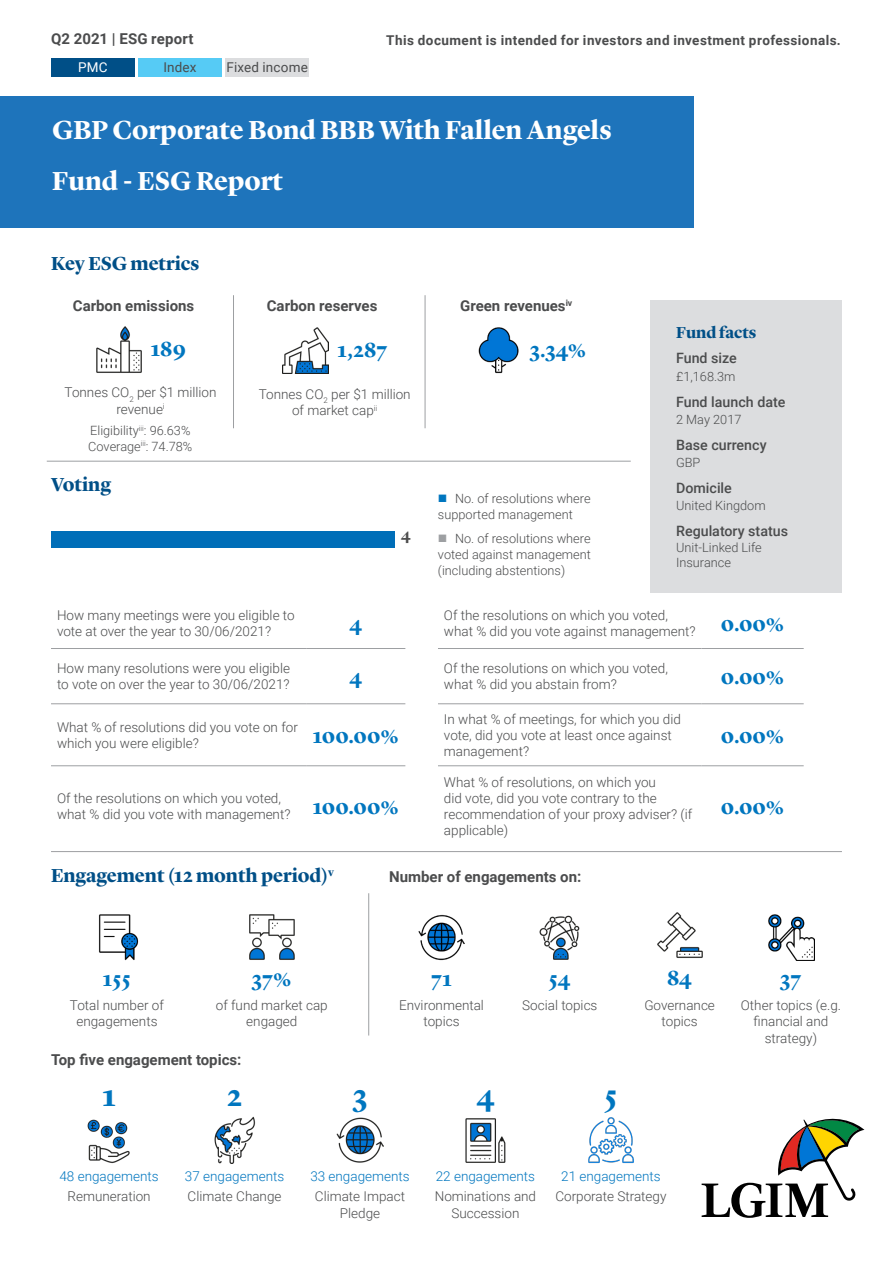
<style>
.page{position:relative;width:893px;height:1263px;background:#fff}
.page>*{position:absolute;margin:0;border:0;box-sizing:border-box;transform-origin:0 0}
.t1{font:700 30px "Lyon Display";color:#0076bf}
.t2{font:700 27px/51px "Lyon Display";color:#fff}
.t3{font:700 21px "Lyon Display";letter-spacing:.005em;color:#0076bf}
.t4{font:700 19.5px "Lyon Display";color:#004f87}
.t5{font:700 16.5px "Lyon Display";color:#004f87}
.t6{font:700 16.05px "Lyon Display";color:#4d4d4d}
.t7{font:700 15px "Roboto";color:#4b4c4d}
.t8{font:500 14.25px "Roboto";color:#4b4c4d}
.t9{font:300 13.5px/15.8px "Roboto";color:#4b4c4d;text-align:center}
.t10{font:300 13.5px "Roboto";color:#0076bf}
.t11{font:700 13.5px "Roboto";letter-spacing:.035em;color:#4b4c4d}
.t12{font:13.5px "Roboto";letter-spacing:.01em;color:#4b4c4d}
.t13{font:13.5px "Roboto";color:#fff}
.t14{font:300 12.75px/15.8px "Roboto";color:#4b4c4d}
.s1{color:#0076bf}
.s2{color:#9d9fa2}
</style>
<div class="page">
<div style="left:51px;top:58px;width:84px;height:19px;background:#004f87"></div>
<div style="left:138px;top:58px;width:84px;height:19px;background:#56cbf5"></div>
<div style="left:225px;top:58px;width:84px;height:19px;background:#dcdddf"></div>
<svg style="left:702px;top:1118px;width:162px;height:100px"></svg>
<div style="left:651px;top:300px;width:191px;height:292px;background:#dcdddf"></div>
<hr style="left:233px;top:295px;width:1px;height:133px;background:#9d9fa2">
<hr style="left:425px;top:295px;width:1px;height:133px;background:#9d9fa2">
<div style="left:0;top:96px;width:693px;height:132px;background:#1e74bb"></div>
<hr style="left:47px;top:461px;width:584px;height:1px;background:#9d9fa2">
<hr style="left:368px;top:893px;width:1px;height:142px;background:#9d9fa2">
<hr style="left:51px;top:851px;width:791px;height:1px;background:#9d9fa2">
<img style="left:282px;top:327px;width:47px;height:46px">
<img style="left:478px;top:327px;width:41px;height:46px">
<img style="left:98px;top:914px;width:41px;height:46px">
<img style="left:249px;top:914px;width:46px;height:46px">
<img style="left:418px;top:914px;width:47px;height:46px">
<img style="left:539px;top:915px;width:41px;height:45px">
<img style="left:657px;top:912px;width:46px;height:46px">
<img style="left:768px;top:914px;width:46px;height:46px">
<img style="left:87px;top:1119px;width:43px;height:45px">
<img style="left:214px;top:1117px;width:42px;height:47px">
<img style="left:337px;top:1117px;width:46px;height:46px">
<img style="left:465px;top:1118px;width:41px;height:45px">
<img style="left:588px;top:1117px;width:46px;height:47px">
<hr style="left:51px;top:648px;width:255px;height:1px;background:#9d9fa2">
<hr style="left:306px;top:648px;width:99px;height:1px;background:#9d9fa2">
<hr style="left:438px;top:648px;width:264px;height:1px;background:#9d9fa2">
<hr style="left:702px;top:648px;width:102px;height:1px;background:#9d9fa2">
<hr style="left:51px;top:703px;width:255px;height:1px;background:#9d9fa2">
<hr style="left:306px;top:703px;width:99px;height:1px;background:#9d9fa2">
<hr style="left:438px;top:703px;width:264px;height:1px;background:#9d9fa2">
<hr style="left:702px;top:703px;width:102px;height:1px;background:#9d9fa2">
<hr style="left:51px;top:765px;width:255px;height:1px;background:#9d9fa2">
<hr style="left:306px;top:765px;width:99px;height:1px;background:#9d9fa2">
<hr style="left:438px;top:765px;width:264px;height:1px;background:#9d9fa2">
<hr style="left:702px;top:765px;width:102px;height:1px;background:#9d9fa2">
<div style="left:51px;top:531px;width:344px;height:17px;background:#006eb8"></div>
<img style="left:96px;top:326px;width:46px;height:47px">
<p class="t7" style="left:51px;top:29px;width:144px">Q2 2021 | ESG report</p>
<p class="t11" style="left:386px;top:31px;width:456px">This document is intended for investors and investment professionals.</p>
<p class="t13" style="left:78px;top:58px;width:31px">PMC</p>
<p class="t12" style="left:163px;top:58px;width:35px">Index</p>
<p class="t12" style="left:226px;top:58px;width:83px">Fixed income</p>
<h2 class="t2" style="left:52px;top:102px;width:561px">GBP Corporate Bond BBB With Fallen Angels<br>Fund - ESG Report</h2>
<h3 class="t4" style="left:51px;top:249px;width:150px">Key ESG metrics</h3>
<p class="t7" style="left:73px;top:295px;width:123px">Carbon emissions</p>
<h3 class="t3" style="left:151px;top:333px;width:37px">189</h3>
<p class="t9" style="left:65px;top:384px;width:153px;line-height:16.2px">Tonnes CO<sub>2</sub> per $1 million revenue<sup>i</sup></p>
<p class="t14" style="left:88px;top:422px;width:105px">Eligibility<sup>iii</sup>: 96.63%<br>Coverage<sup>iii</sup>: 74.78%</p>
<h3 class="t4" style="left:51px;top:470px;width:62px">Voting</h3>
<p class="t7" style="left:267px;top:295px;width:112px">Carbon reserves</p>
<h3 class="t3" style="left:337px;top:334px;width:52px">1,287</h3>
<p class="t9" style="left:259px;top:385px;width:153px;line-height:16.2px">Tonnes CO<sub>2</sub> per $1 million of market cap<sup>ii</sup></p>
<p class="t7" style="left:460px;top:295px;width:114px">Green revenues<sup>iv</sup></p>
<h3 class="t3" style="left:530px;top:334px;width:58px">3.34%</h3>
<p class="t6" style="left:401px;top:523px;width:12px">4</p>
<p class="t14" style="left:438px;top:490px;width:154px"><span class="s1">■</span> No. of resolutions where supported management</p>
<p class="t14" style="left:438px;top:530px;width:154px;text-align:justify"><span class="s2">■</span> No. of resolutions where voted against management (including abstentions)</p>
<p class="t5" style="left:676px;top:320px;width:82px">Fund facts</p>
<p class="t8" style="left:676px;top:348px;width:62px">Fund size</p>
<p class="t14" style="left:676px;top:368px;width:61px">£1,168.3m</p>
<p class="t8" style="left:676px;top:392px;width:111px">Fund launch date</p>
<p class="t14" style="left:676px;top:411px;width:67px">2 May 2017</p>
<p class="t8" style="left:676px;top:435px;width:92px">Base currency</p>
<p class="t14" style="left:676px;top:454px;width:26px">GBP</p>
<p class="t8" style="left:676px;top:478px;width:57px">Domicile</p>
<p class="t14" style="left:676px;top:497px;width:91px">United Kingdom</p>
<p class="t8" style="left:676px;top:521px;width:113px">Regulatory status</p>
<p class="t14" style="left:676px;top:539px;width:87px;line-height:15.3px">Unit-Linked Life<br>Insurance</p>
<p class="t9" style="left:57px;top:607px;width:239px;text-align:left">How many meetings were you eligible to vote at over the year to 30/06/2021?</p>
<h3 class="t3" style="left:349px;top:608px;width:15px">4</h3>
<p class="t9" style="left:444px;top:607px;width:342px;text-align:left">Of the resolutions on which you voted,<br>what % did you vote against management? <sup>0.00%</sup></p>
<p class="t9" style="left:57px;top:660px;width:234px;text-align:left">How many resolutions were you eligible to vote on over the year to 30/06/2021?</p>
<h3 class="t3" style="left:349px;top:661px;width:15px">4</h3>
<p class="t9" style="left:444px;top:660px;width:226px;text-align:left">Of the resolutions on which you voted, what % did you abstain from?</p>
<h3 class="t3" style="left:721px;top:661px;width:65px">0.00%</h3>
<p class="t9" style="left:57px;top:719px;width:242px;text-align:left">What % of resolutions did you vote on for which you were eligible?</p>
<h3 class="t3" style="left:313px;top:720px;width:88px">100.00%</h3>
<p class="t9" style="left:444px;top:711px;width:238px;text-align:left">In what % of meetings, for which you did vote, did you vote at least once against management?</p>
<h3 class="t3" style="left:721px;top:720px;width:65px">0.00%</h3>
<p class="t9" style="left:57px;top:790px;width:343px;text-align:left">Of the resolutions on which you voted,<br>what % did you vote with management? <sup>100.00%</sup></p>
<p class="t9" style="left:444px;top:774px;width:250px;text-align:left">What % of resolutions, on which you<br>did vote, did you vote contrary to the recommendation of your proxy adviser? (if applicable)</p>
<h3 class="t4" style="left:51px;top:861px;width:284px">Engagement (12 month period)<sup>v</sup></h3>
<p class="t7" style="left:389px;top:866px;width:194px">Number of engagements on:</p>
<h3 class="t3" style="left:721px;top:791px;width:65px">0.00%</h3>
<h3 class="t3" style="left:103px;top:963px;width:29px">155</h3>
<p class="t9" style="left:70px;top:997px;width:95px;line-height:16.2px">Total number of engagements</p>
<h3 class="t3" style="left:252px;top:963px;width:41px">37%</h3>
<p class="t9" style="left:216px;top:997px;width:113px;line-height:16.2px">of fund market cap engaged</p>
<h3 class="t3" style="left:431px;top:963px;width:22px">71</h3>
<p class="t9" style="left:399px;top:997px;width:86px;line-height:16.2px">Environmental topics</p>
<h3 class="t3" style="left:549px;top:963px;width:23px">54</h3>
<p class="t9" style="left:522px;top:997px;width:77px">Social topics</p>
<h3 class="t3" style="left:667px;top:962px;width:27px">84</h3>
<p class="t9" style="left:644px;top:996px;width:72px;line-height:16.2px">Governance topics</p>
<p class="t7" style="left:51px;top:1049px;width:192px">Top five engagement topics:</p>
<h1 class="t1" style="left:103px;top:1073px;width:15px">1</h1>
<h1 class="t1" style="left:227px;top:1073px;width:16px">2</h1>
<h1 class="t1" style="left:353px;top:1073px;width:16px">3</h1>
<h1 class="t1" style="left:476px;top:1073px;width:20px">4</h1>
<h1 class="t1" style="left:604px;top:1073px;width:14px">5</h1>
<p class="t10" style="left:59px;top:1167px;width:101px">48 engagements</p>
<p class="t9" style="left:68px;top:1188px;width:85px">Remuneration</p>
<p class="t10" style="left:185px;top:1167px;width:101px">37 engagements</p>
<p class="t9" style="left:188px;top:1188px;width:95px">Climate Change</p>
<p class="t10" style="left:310px;top:1167px;width:101px">33 engagements</p>
<p class="t9" style="left:315px;top:1188px;width:92px;line-height:16.2px">Climate Impact<br>Pledge</p>
<p class="t10" style="left:436px;top:1167px;width:101px">22 engagements</p>
<p class="t9" style="left:435px;top:1188px;width:103px;line-height:16.2px">Nominations and<br>Succession</p>
<p class="t10" style="left:561px;top:1167px;width:101px">21 engagements</p>
<p class="t9" style="left:555px;top:1188px;width:113px">Corporate Strategy</p>
<h3 class="t3" style="left:780px;top:963px;width:23px">37</h3>
<p class="t9" style="left:741px;top:997px;width:102px;line-height:16.2px">Other topics (e.g. financial and strategy)</p>
</div>
